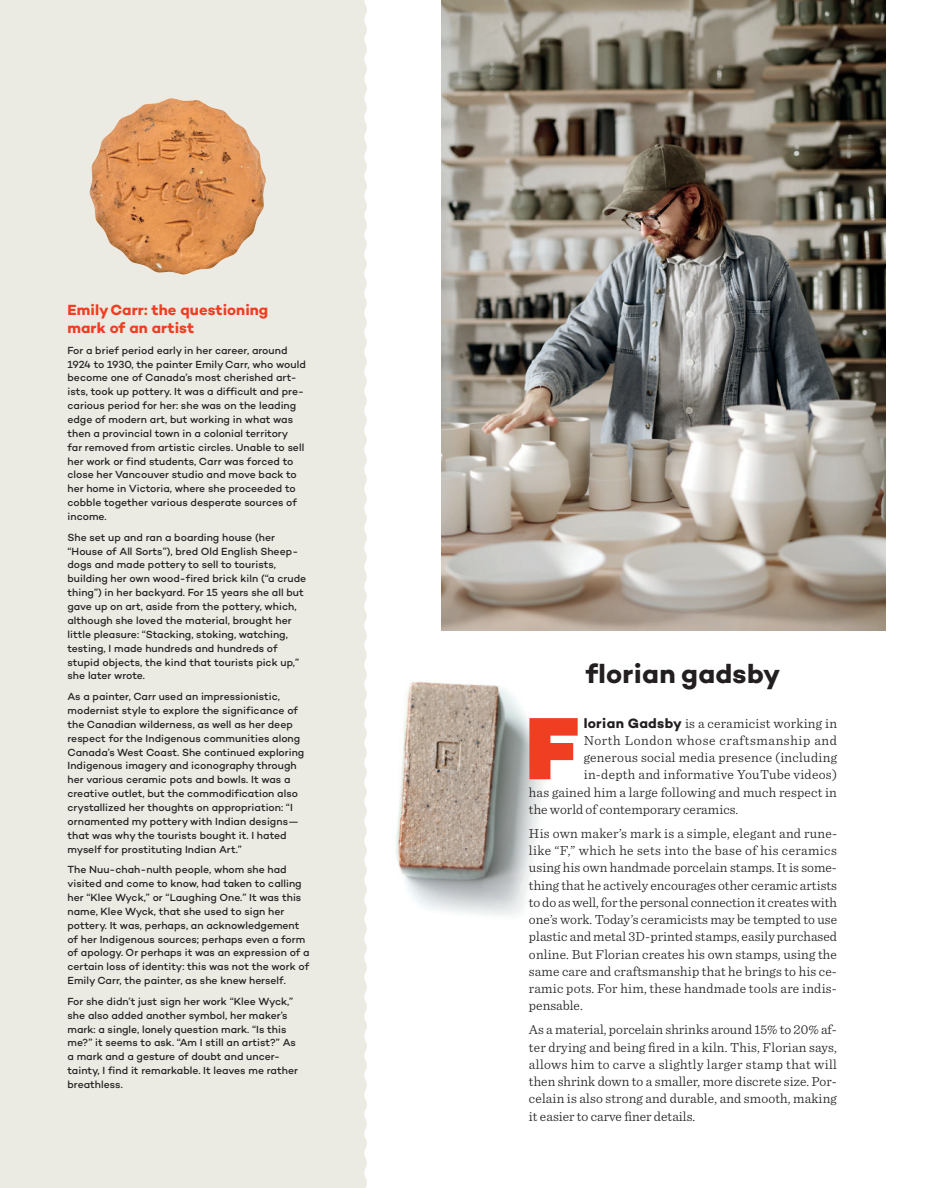
<style>
.page{position:relative;width:945px;height:1188px;background:#fff}
.page>*{position:absolute;margin:0;border:0;box-sizing:border-box;transform-origin:0 0}
.t1{font:900 89.85px "Campton";color:#ef3e22}
.t2{font:700 27px "Campton";letter-spacing:.01em;color:#231f20}
.t3{font:700 15px/18px "Campton";letter-spacing:.005em;color:#ef3e22}
.t4{font:300 13.8px/17.2px "Sentinel";letter-spacing:.015em;color:#231f20;text-align:justify}
.t5{font:300 13.8px "Sentinel";letter-spacing:.045em;color:#231f20}
.t6{font:500 10.5px/13.8px "Campton";letter-spacing:.005em;color:#231f20}
.s1{font-family:"Campton";font-weight:700}
</style>
<div class="page">
<img style="left:396px;top:681px;width:148px;height:235px">
<div style="left:0;top:0;width:375px;height:1188px;background:#ebebe4"></div>
<img style="left:89px;top:98px;width:177px;height:177px">
<svg style="left:364px;top:0;width:11px;height:1188px"></svg>
<img style="left:441px;top:0;width:444px;height:631px">
<h3 class="t3" style="left:68px;top:301px;width:202px">Emily Carr: the questioning mark of an artist</h3>
<p class="t6" style="left:68px;top:343px;width:240px">For a brief period early in her career, around 1924 to 1930, the painter Emily Carr, who would become one of Canada’s most cherished art&shy;ists, took up pottery. It was a difficult and pre&shy;carious period for her: she was on the leading edge of modern art, but working in what was then a provincial town in a colonial territory far removed from artistic circles. Unable to sell her work or find students, Carr was forced to close her Vancouver studio and move back to her home in Victoria, where she proceeded to cobble together various desperate sources of income.</p>
<p class="t6" style="left:68px;top:530px;width:240px">She set up and ran a boarding house (her “House of All Sorts”), bred Old English Sheep&shy;dogs and made pottery to sell to tourists, building her own wood-fired brick kiln (“a crude thing”) in her backyard. For 15 years she all but gave up on art, aside from the pottery, which, although she loved the material, brought her little pleasure: “Stacking, stoking, watching, testing, I made hundreds and hundreds of stupid objects, the kind that tourists pick up,” she later wrote.</p>
<p class="t6" style="left:68px;top:689px;width:238px">As a painter, Carr used an impressionistic, modernist style to explore the significance of the Canadian wilderness, as well as her deep respect for the Indigenous communities along Canada’s West Coast. She continued exploring Indigenous imagery and iconography through her various ceramic pots and bowls. It was a creative outlet, but the commodification also crystallized her thoughts on appropriation: “I ornamented my pottery with Indian designs— that was why the tourists bought it. I hated myself for prostituting Indian Art.”</p>
<p class="t6" style="left:68px;top:863px;width:244px">The Nuu-chah-nulth people, whom she had visited and come to know, had taken to calling her “Klee Wyck,” or “Laughing One.” It was this name, Klee Wyck, that she used to sign her pottery. It was, perhaps, an acknowledgement of her Indigenous sources; perhaps even a form of apology. Or perhaps it was an expression of a certain loss of identity: this was not the work of Emily Carr, the painter, as she knew herself.</p>
<p class="t6" style="left:68px;top:994px;width:232px">For she didn’t just sign her work “Klee Wyck,” she also added another symbol, her maker’s mark: a single, lonely question mark. “Is this me?” it seems to ask. “Am I still an artist?” As a mark and a gesture of doubt and uncer&shy;tainty, I find it remarkable. It leaves me rather breathless.</p>
<h2 class="t2" style="left:586px;top:657px;width:196px">florian gadsby</h2>
<h1 class="t1" style="left:526px;top:691px;width:54px">F</h1>
<h3 class="t4" style="left:584px;top:713px;width:255px"><span class="s1">lorian Gadsby</span> is a ceramicist working in</h3>
<h3 class="t5" style="left:584px;top:730px;width:255px">North London whose craftsmanship and</h3>
<h3 class="t4" style="left:584px;top:748px;width:255px">generous social media presence (including</h3>
<h3 class="t4" style="left:584px;top:765px;width:255px">in-depth and informative YouTube videos)</h3>
<h3 class="t4" style="left:529px;top:782px;width:310px">has gained him a large following and much respect in</h3>
<h3 class="t4" style="left:529px;top:800px;width:211px">the world of contemporary ceramics.</h3>
<p class="t4" style="left:529px;top:824px;width:310px">His own maker’s mark is a simple, elegant and rune&shy;like “F,” which he sets into the base of his ceramics using his own handmade porcelain stamps. It is some&shy;thing that he actively encourages other ceramic artists to do as well, for the personal connection it creates with one’s work. Today’s ceramicists may be tempted to use plastic and metal 3D-printed stamps, easily purchased online. But Florian creates his own stamps, using the same care and craftsmanship that he brings to his ce&shy;ramic pots. For him, these handmade tools are indis&shy;pensable.</p>
<p class="t4" style="left:529px;top:1020px;width:310px">As a material, porcelain shrinks around 15% to 20% af&shy;ter drying and being fired in a kiln. This, Florian says, allows him to carve a slightly larger stamp that will then shrink down to a smaller, more discrete size. Por&shy;celain is also strong and durable, and smooth, making it easier to carve finer details.</p>
</div>
